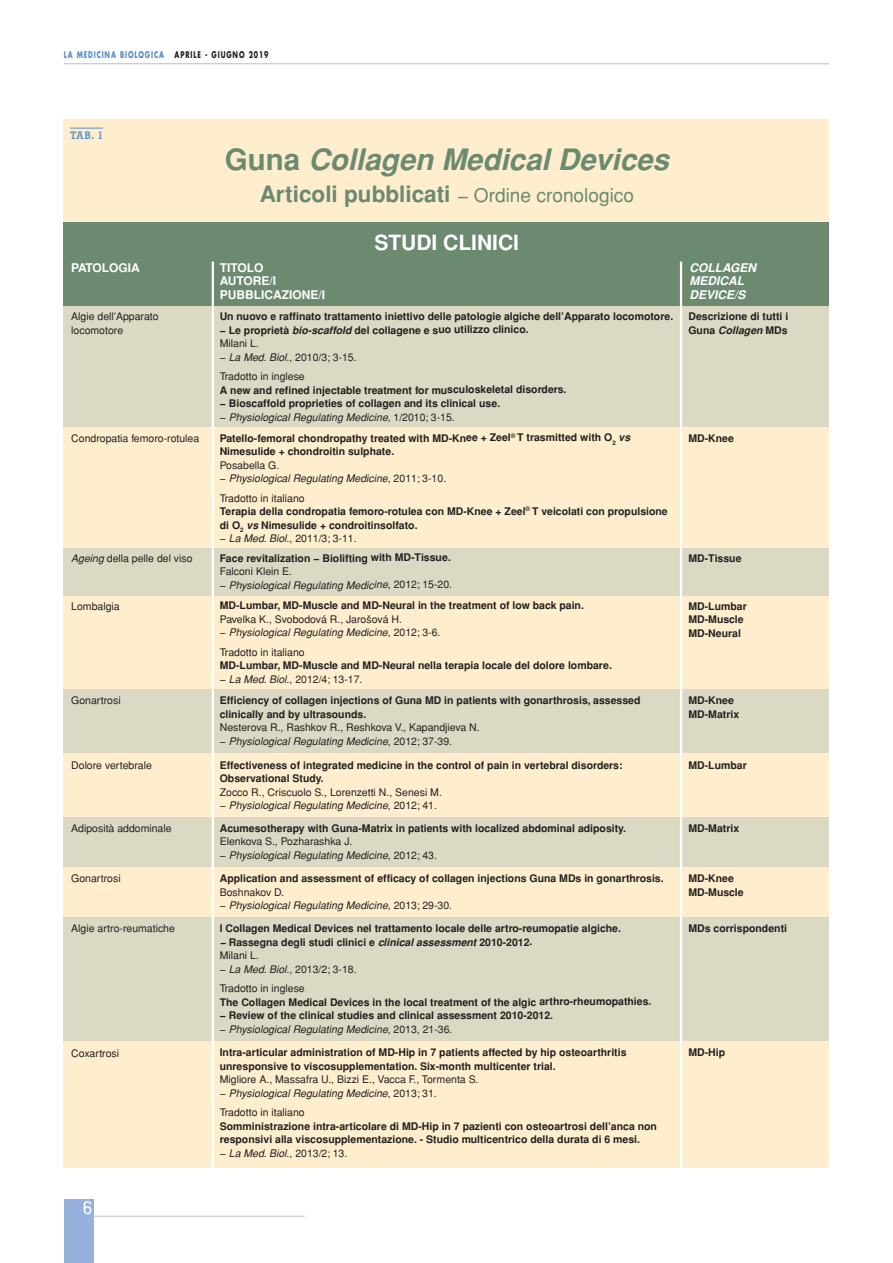
<style>
.page{position:relative;width:893px;height:1263px;background:#fff}
.page>*{position:absolute;margin:0;border:0;box-sizing:border-box;transform-origin:0 0}
.t1{font:italic 700 29.55px "Helvetica";color:#6b8a70}
.t2{font:700 22.65px "Helvetica";color:#6b8a70}
.t3{font:700 21px "Helvetica";color:#fff}
.t4{font:500 18px "Memphis";color:#fff}
.t5{font:700 12px/13.5px "Helvetica";color:#fff}
.t6{font:italic 700 12px/13.5px "Helvetica";color:#fff}
.t7{font:700 10.5px/13.5px "Helvetica";color:#231f20}
.t8{font:10.5px/13.5px "Helvetica";color:#231f20}
.t9{font:italic 10.5px/13.5px "Helvetica";color:#231f20}
.t10{font:700 10.5px "Memphis";color:#568cc9}
.t11{font:700 9px "Futura";letter-spacing:.135em;color:#568cc9;scale:.7 1}
.s1{color:#231f20}
.s2{font-style:normal}
.s3{font-weight:400;font-size:19.05px}
.s4{font-style:italic}
.s5{font-weight:400}
.s6{font-weight:400;font-style:italic}
</style>
<div class="page">
<hr style="left:85px;top:1216px;width:220px;height:1px;background:#bcbdc0">
<div style="left:64px;top:1199px;width:30px;height:64px;background:#96b1dc"></div>
<hr style="left:64px;top:64px;width:765px;height:1px;background:#bcbdc0">
<div style="left:64px;top:119px;width:765px;height:1048px;background:#feeece"></div>
<div style="left:64px;top:264px;width:765px;height:163px;background:#dbd8c3"></div>
<div style="left:64px;top:222px;width:765px;height:83px;background:#6b8a70"></div>
<div style="left:64px;top:548px;width:765px;height:47px;background:#dbd8c3"></div>
<div style="left:64px;top:917px;width:765px;height:124px;background:#dbd8c3"></div>
<div style="left:64px;top:689px;width:765px;height:64px;background:#dbd8c3"></div>
<div style="left:64px;top:817px;width:765px;height:50px;background:#dbd8c3"></div>
<hr style="left:212px;top:262px;width:2px;height:905px;background:#fff">
<hr style="left:680px;top:262px;width:2px;height:905px;background:#fff">
<hr style="left:70px;top:128px;width:33px;height:1px;background:#568cc9">
<p class="t11" style="left:64px;top:51px;width:294px">LA MEDICINA BIOLOGICA <span class="s1">APRILE - GIUGNO 2019</span></p>
<p class="t10" style="left:70px;top:131px;width:34px">TAB. 1</p>
<p class="t5" style="left:71px;top:261px;width:70px">PATOLOGIA</p>
<h1 class="t1" style="left:225px;top:143px;width:446px"><span class="s2">Guna</span> Collagen Medical Devices</h1>
<h2 class="t2" style="left:260px;top:181px;width:376px">Articoli pubblicati <span class="s3">− Ordine cronologico</span></h2>
<h3 class="t3" style="left:374px;top:231px;width:146px">STUDI CLINICI</h3>
<p class="t5" style="left:220px;top:261px;width:107px">TITOLO<br>AUTORE/I<br>PUBBLICAZIONE/I</p>
<p class="t6" style="left:689px;top:261px;width:68px">COLLAGEN<br>MEDICAL<br>DEVICE/S</p>
<p class="t7" style="left:220px;top:310px;width:455px">Un nuovo e raffinato trattamento iniettivo delle patologie algiche dell’Apparato locomotore. − Le proprietà <span class="s4">bio-scaffold</span> del collagene e suo utilizzo clinico.<br><span class="s5">Milani L.<br>−</span> <span class="s6">La Med. Biol.</span><span class="s5">, 2010/3; 3-15.</span></p>
<p class="t8" style="left:220px;top:370px;width:87px">Tradotto in inglese</p>
<p class="t7" style="left:220px;top:383px;width:348px">A new and refined injectable treatment for musculoskeletal disorders. − Bioscaffold proprieties of collagen and its clinical use.<br><span class="s5">−</span> <span class="s6">Physiological Regulating Medicine,</span> <span class="s5">1/2010; 3-15.</span></p>
<p class="t8" style="left:71px;top:310px;width:89px">Algie dell’Apparato locomotore</p>
<p class="t7" style="left:688px;top:310px;width:101px">Descrizione di tutti i<br>Guna <span class="s4">Collagen</span> MDs</p>
<p class="t8" style="left:71px;top:431px;width:130px">Condropatia femoro-rotulea</p>
<p class="t7" style="left:220px;top:431px;width:412px">Patello-femoral chondropathy treated with MD-Knee + Zeel<sup>®</sup> T trasmitted with O<sub>2</sub> <span class="s4">vs</span></p>
<p class="t7" style="left:688px;top:431px;width:47px">MD-Knee</p>
<p class="t7" style="left:220px;top:445px;width:176px">Nimesulide + chondroitin sulphate.</p>
<p class="t9" style="left:220px;top:458px;width:228px"><span class="s2">Posabella G.<br>−</span> Physiological Regulating Medicine<span class="s2">, 2011; 3-10.</span></p>
<p class="t7" style="left:220px;top:491px;width:449px"><span class="s5">Tradotto in italiano<br></span>Terapia della condropatia femoro-rotulea con MD-Knee + Zeel<sup>®</sup> T veicolati con propulsione di O<sub>2</sub> <span class="s4">vs</span> Nimesulide + condroitinsolfato.<br><span class="s5">−</span> <span class="s6">La Med. Biol.</span><span class="s5">, 2011/3; 3-11.</span></p>
<p class="t8" style="left:71px;top:551px;width:123px"><span class="s4">Ageing</span> della pelle del viso</p>
<p class="t7" style="left:220px;top:551px;width:233px">Face revitalization − Biolifting with MD-Tissue.</p>
<p class="t7" style="left:688px;top:551px;width:55px">MD-Tissue</p>
<p class="t9" style="left:220px;top:565px;width:234px"><span class="s2">Falconi Klein E.<br>−</span> Physiological Regulating Medicine<span class="s2">, 2012; 15-20.</span></p>
<p class="t8" style="left:71px;top:599px;width:50px">Lombalgia</p>
<p class="t7" style="left:688px;top:599px;width:60px">MD-Lumbar<br>MD-Muscle<br>MD-Neural</p>
<p class="t7" style="left:220px;top:599px;width:366px">MD-Lumbar, MD-Muscle and MD-Neural in the treatment of low back pain.</p>
<p class="t8" style="left:220px;top:612px;width:222px">Pavelka K., Svobodová R., Jarošová H.<br>− <span class="s4">Physiological Regulating Medicine</span>, 2012; 3-6.</p>
<p class="t8" style="left:220px;top:645px;width:87px">Tradotto in italiano</p>
<p class="t7" style="left:220px;top:659px;width:394px">MD-Lumbar, MD-Muscle and MD-Neural nella terapia locale del dolore lombare. <span class="s5">−</span> <span class="s6">La Med. Biol.</span><span class="s5">, 2012/4; 13-17.</span></p>
<p class="t7" style="left:220px;top:694px;width:422px">Efficiency of collagen injections of Guna MD in patients with gonarthrosis, assessed clinically and by ultrasounds.</p>
<p class="t8" style="left:220px;top:721px;width:261px">Nesterova R., Rashkov R., Reshkova V., Kapandjieva N. − <span class="s4">Physiological Regulating Medicine</span>, 2012; 37-39.</p>
<p class="t8" style="left:71px;top:694px;width:51px">Gonartrosi</p>
<p class="t7" style="left:688px;top:694px;width:52px">MD-Knee<br>MD-Matrix</p>
<p class="t8" style="left:71px;top:758px;width:82px">Dolore vertebrale</p>
<p class="t7" style="left:220px;top:758px;width:404px">Effectiveness of integrated medicine in the control of pain in vertebral disorders:</p>
<p class="t7" style="left:688px;top:758px;width:60px">MD-Lumbar</p>
<p class="t7" style="left:220px;top:772px;width:105px">Observational Study.</p>
<p class="t8" style="left:220px;top:785px;width:224px">Zocco R., Criscuolo S., Lorenzetti N., Senesi M. − <span class="s4">Physiological Regulating Medicine</span>, 2012; 41.</p>
<p class="t8" style="left:71px;top:821px;width:102px">Adiposità addominale</p>
<p class="t7" style="left:220px;top:821px;width:408px">Acumesotherapy with Guna-Matrix in patients with localized abdominal adiposity.</p>
<p class="t7" style="left:688px;top:821px;width:52px">MD-Matrix</p>
<p class="t8" style="left:220px;top:835px;width:219px">Elenkova S., Pozharashka J.<br>− <span class="s4">Physiological Regulating Medicine</span>, 2012; 43.</p>
<p class="t7" style="left:220px;top:872px;width:445px">Application and assessment of efficacy of collagen injections Guna MDs in gonarthrosis.</p>
<p class="t9" style="left:220px;top:885px;width:234px"><span class="s2">Boshnakov D.<br>−</span> Physiological Regulating Medicine<span class="s2">, 2013; 29-30.</span></p>
<p class="t8" style="left:71px;top:872px;width:51px">Gonartrosi</p>
<p class="t7" style="left:688px;top:872px;width:57px">MD-Knee<br>MD-Muscle</p>
<p class="t8" style="left:71px;top:922px;width:105px">Algie artro-reumatiche</p>
<p class="t7" style="left:220px;top:922px;width:403px">I Collagen Medical Devices nel trattamento locale delle artro-reumopatie algiche.</p>
<p class="t7" style="left:688px;top:922px;width:100px">MDs corrispondenti</p>
<p class="t7" style="left:220px;top:935px;width:314px"><span class="s4">−</span> Rassegna degli studi clinici e <span class="s4">clinical assessment</span> 2010-2012.<br><span class="s5">Milani L.<br>−</span> <span class="s6">La Med. Biol.</span><span class="s5">, 2013/2; 3-18.</span></p>
<p class="t8" style="left:220px;top:982px;width:87px">Tradotto in inglese</p>
<p class="t7" style="left:220px;top:995px;width:433px">The Collagen Medical Devices in the local treatment of the algic arthro-rheumopathies. − Review of the clinical studies and clinical assessment 2010-2012.<br><span class="s5">−</span> <span class="s6">Physiological Regulating Medicine,</span> <span class="s5">2013, 21-36.</span></p>
<p class="t8" style="left:71px;top:1046px;width:49px">Coxartrosi</p>
<p class="t7" style="left:220px;top:1046px;width:408px">Intra-articular administration of MD-Hip in 7 patients affected by hip osteoarthritis</p>
<p class="t7" style="left:688px;top:1046px;width:38px">MD-Hip</p>
<p class="t7" style="left:220px;top:1059px;width:338px">unresponsive to viscosupplementation. Six-month multicenter trial.</p>
<p class="t8" style="left:220px;top:1073px;width:260px">Migliore A., Massafra U., Bizzi E., Vacca F., Tormenta S. − <span class="s4">Physiological Regulating Medicine</span>, 2013; 31.</p>
<p class="t8" style="left:220px;top:1106px;width:87px">Tradotto in italiano</p>
<p class="t7" style="left:220px;top:1119px;width:439px">Somministrazione intra-articolare di MD-Hip in 7 pazienti con osteoartrosi dell’anca non responsivi alla viscosupplementazione. - Studio multicentrico della durata di 6 mesi.<br><span class="s5">−</span> <span class="s6">La Med. Biol.</span><span class="s5">, 2013/2; 13.</span></p>
<h3 class="t4" style="left:83px;top:1201px;width:10px">6</h3>
</div>
